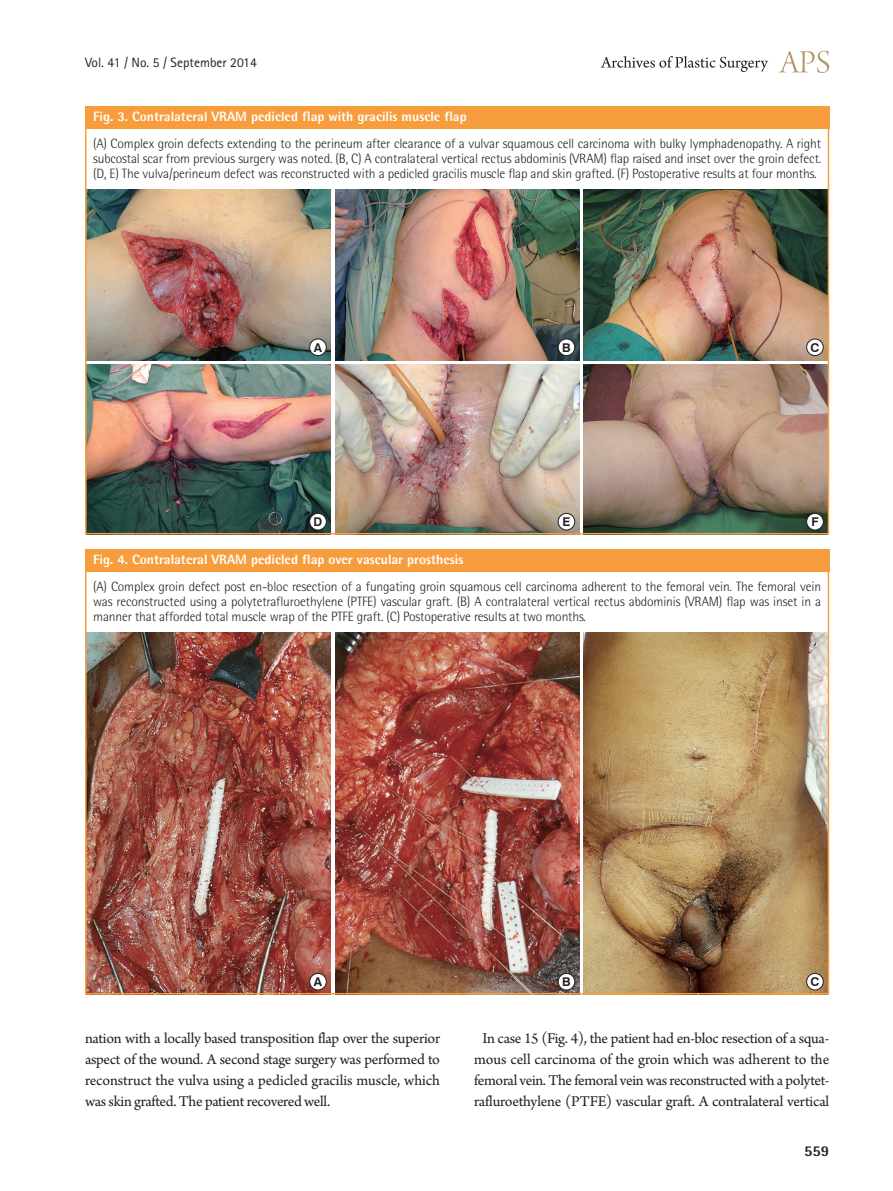
<style>
.page{position:relative;width:893px;height:1191px;background:#fff}
.page>*{position:absolute;margin:0;border:0;box-sizing:border-box;transform-origin:0 0}
.본문{font:15.75px/21px "Arno Pro";letter-spacing:-.02em;color:#231f20;text-align:justify}
.t1{font:800 15px "Rotis Semi Sans Std";color:#231f20}
.그림설명{font:300 13.5px/15px "Rotis Semi Sans Std";letter-spacing:-.01em;color:#231f20;text-align:justify}
.표그림제목{font:800 13.5px "Rotis Semi Sans Std";color:#fff}
.t2{font:13.5px "Rotis Sans Serif Std";color:#231f20}
.t3{font:700 12.15px "Swiss 721 BT";color:#231f20}
</style>
<div class="page">
<svg style="left:779px;top:51px;width:50px;height:22px"></svg>
<svg style="left:601px;top:56px;width:167px;height:16px"></svg>
<img style="left:88px;top:633px;width:243px;height:358px">
<img style="left:335px;top:633px;width:244px;height:358px">
<img style="left:583px;top:633px;width:243px;height:358px">
<div style="left:85px;top:549px;width:744px;height:22px;background:#f89d3d"></div>
<div style="left:310px;top:973px;width:16px;height:17px;background:#fff;border-radius:50%"></div>
<div style="left:309px;top:973px;width:17px;height:17px;border:1px solid #231f20;border-radius:50%"></div>
<div style="left:558px;top:973px;width:17px;height:17px;background:#fff;border-radius:50%"></div>
<div style="left:558px;top:973px;width:17px;height:17px;border:1px solid #231f20;border-radius:50%"></div>
<div style="left:807px;top:973px;width:16px;height:17px;background:#fff;border-radius:50%"></div>
<div style="left:806px;top:973px;width:17px;height:17px;border:1px solid #231f20;border-radius:50%"></div>
<div style="left:85px;top:549px;width:744px;height:445px;border:2px solid #f89d3d"></div>
<img style="left:88px;top:364px;width:243px;height:167px">
<img style="left:335px;top:364px;width:244px;height:167px">
<img style="left:583px;top:364px;width:243px;height:167px">
<div style="left:85px;top:106px;width:744px;height:23px;background:#f89d3d"></div>
<img style="left:88px;top:190px;width:243px;height:170px">
<img style="left:335px;top:190px;width:244px;height:170px">
<img style="left:583px;top:190px;width:243px;height:170px">
<div style="left:310px;top:339px;width:16px;height:16px;background:#fff;border-radius:50%"></div>
<div style="left:309px;top:339px;width:17px;height:17px;border:1px solid #231f20;border-radius:50%"></div>
<div style="left:310px;top:513px;width:16px;height:17px;background:#fff;border-radius:50%"></div>
<div style="left:309px;top:513px;width:17px;height:17px;border:1px solid #231f20;border-radius:50%"></div>
<div style="left:558px;top:339px;width:17px;height:16px;background:#fff;border-radius:50%"></div>
<div style="left:558px;top:339px;width:17px;height:17px;border:1px solid #231f20;border-radius:50%"></div>
<div style="left:558px;top:513px;width:17px;height:17px;background:#fff;border-radius:50%"></div>
<div style="left:558px;top:513px;width:17px;height:17px;border:1px solid #231f20;border-radius:50%"></div>
<div style="left:807px;top:339px;width:16px;height:16px;background:#fff;border-radius:50%"></div>
<div style="left:806px;top:339px;width:17px;height:17px;border:1px solid #231f20;border-radius:50%"></div>
<div style="left:807px;top:513px;width:16px;height:17px;background:#fff;border-radius:50%"></div>
<div style="left:806px;top:513px;width:17px;height:17px;border:1px solid #231f20;border-radius:50%"></div>
<div style="left:85px;top:106px;width:744px;height:428px;border:2px solid #f89d3d"></div>
<p class="t2" style="left:85px;top:54px;width:173px">Vol. 41 / No. 5 / September 2014</p>
<p class="표그림제목" style="left:93px;top:108px;width:375px">Fig. 3. Contralateral VRAM pedicled flap with gracilis muscle flap</p>
<p class="그림설명" style="left:93px;top:136px;width:730px">(A) Complex groin defects extending to the perineum after clearance of a vulvar squamous cell carcinoma with bulky lymphadenopathy. A right subcostal scar from previous surgery was noted. (B, C) A contralateral vertical rectus abdominis (VRAM) flap raised and inset over the groin defect. (D, E) The vulva/perineum defect was reconstructed with a pedicled gracilis muscle flap and skin grafted. (F) Postoperative results at four months.</p>
<p class="t3" style="left:314px;top:340px;width:10px">A</p>
<p class="t3" style="left:314px;top:514px;width:10px">D</p>
<p class="t3" style="left:562px;top:340px;width:10px">B</p>
<p class="t3" style="left:562px;top:514px;width:9px">E</p>
<p class="t3" style="left:810px;top:340px;width:10px">C</p>
<p class="t3" style="left:811px;top:514px;width:9px">F</p>
<p class="표그림제목" style="left:93px;top:551px;width:372px">Fig. 4. Contralateral VRAM pedicled flap over vascular prosthesis</p>
<p class="그림설명" style="left:93px;top:579px;width:729px">(A) Complex groin defect post en-bloc resection of a fungating groin squamous cell carcinoma adherent to the femoral vein. The femoral vein was reconstructed using a polytetrafluroethylene (PTFE) vascular graft. (B) A contralateral vertical rectus abdominis (VRAM) flap was inset in a manner that afforded total muscle wrap of the PTFE graft. (C) Postoperative results at two months.</p>
<p class="t3" style="left:314px;top:974px;width:10px">A</p>
<p class="t3" style="left:562px;top:974px;width:10px">B</p>
<p class="t3" style="left:810px;top:974px;width:10px">C</p>
<p class="본문" style="left:85px;top:1029px;width:357px">nation with a locally based transposition flap over the superior aspect of the wound. A second stage surgery was performed to reconstruct the vulva using a pedicled gracilis muscle, which was skin grafted. The patient recovered well.</p>
<p class="본문" style="left:474px;top:1029px;width:357px;text-align:center">In case 15 (Fig. 4), the patient had en-bloc resection of a squa&shy;mous cell carcinoma of the groin which was adherent to the femoral vein. The femoral vein was reconstructed with a polytet&shy;rafluroethylene (PTFE) vascular graft. A contralateral vertical</p>
<p class="t1" style="left:804px;top:1141px;width:27px">559</p>
</div>
